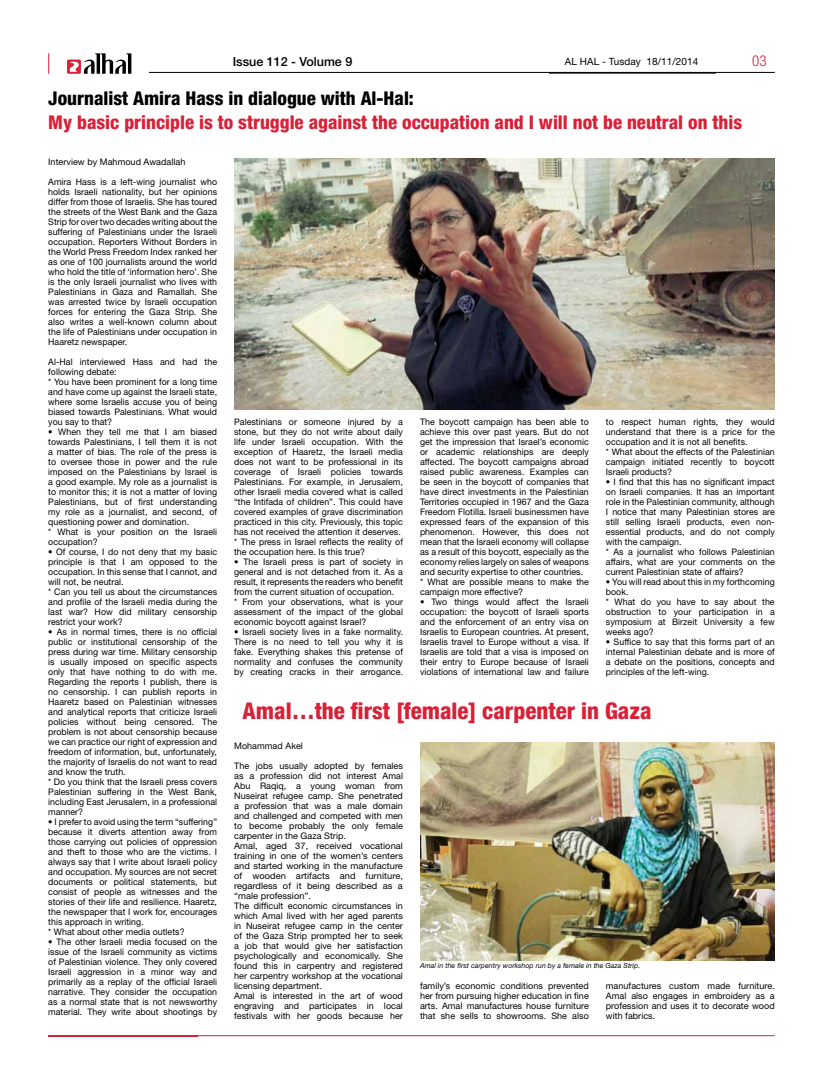
<style>
.page{position:relative;width:823px;height:1078px;background:#fff}
.page>*{position:absolute;margin:0;border:0;box-sizing:border-box;transform-origin:0 0}
.t1{font:800 condensed 23px "Helvetica Neue LT Std";color:#da2037}
.t2{font:800 condensed 19px "Helvetica Neue LT Std";color:#da2037}
.t3{font:800 condensed 19px "Helvetica Neue LT Std";color:#000}
.t4{font:300 condensed 15px "Helvetica Neue LT Std";color:#da2037}
.t5{font:500 12.5px "Helvetica Neue LT Std";color:#000}
.t6{font:10px "Helvetica Neue LT Std";letter-spacing:.005em;color:#000}
.t7{font:9px/10px "Helvetica Neue LT Std";letter-spacing:.005em;color:#000}
.t8{font:italic 7px "Helvetica Neue LT Std";letter-spacing:.005em;color:#000}
</style>
<div class="page">
<hr style="left:549px;top:73px;width:166px;height:1px;background:#da2037">
<hr style="left:149px;top:72px;width:625px;height:1px;background:#000">
<svg style="left:48px;top:53px;width:1px;height:21px"></svg>
<svg style="left:67px;top:60px;width:14px;height:14px"></svg>
<svg style="left:68px;top:53px;width:63px;height:21px"></svg>
<hr style="left:48px;top:1035px;width:726px;height:1px;background:#da2037">
<img style="left:420px;top:742px;width:354px;height:218px">
<img style="left:234px;top:158px;width:540px;height:251px">
<h3 class="t5" style="left:232px;top:54px;width:121px">Issue 112 - Volume 9</h3>
<p class="t6" style="left:564px;top:56px;width:135px">AL HAL - Tusday 18/11/2014</p>
<h3 class="t4" style="left:751px;top:52px;width:16px">03</h3>
<h2 class="t3" style="left:48px;top:86px;width:367px">Journalist Amira Hass in dialogue with Al-Hal:</h2>
<h2 class="t2" style="left:48px;top:110px;width:695px">My basic principle is to struggle against the occupation and I will not be neutral on this</h2>
<p class="t7" style="left:48px;top:156px;width:138px">Interview by Mahmoud Awadallah</p>
<p class="t7" style="left:48px;top:176px;width:170px;text-align:justify">Amira Hass is a left-wing journalist who holds Israeli nationality, but her opinions differ from those of Israelis. She has toured the streets of the West Bank and the Gaza Strip for over two decades writing about the suffering of Palestinians under the Israeli occupation. Reporters Without Borders in the World Press Freedom Index ranked her as one of 100 journalists around the world who hold the title of ‘information hero’. She is the only Israeli journalist who lives with Palestinians in Gaza and Ramallah. She was arrested twice by Israeli occupation forces for entering the Gaza Strip. She also writes a well-known column about the life of Palestinians under occupation in Haaretz newspaper.</p>
<p class="t7" style="left:48px;top:356px;width:170px">Al-Hal interviewed Hass and had the following debate:<br>* You have been prominent for a long time and have come up against the Israeli state, where some Israelis accuse you of being biased towards Palestinians. What would you say to that?</p>
<p class="t7" style="left:48px;top:426px;width:170px">• When they tell me that I am biased towards Palestinians, I tell them it is not a matter of bias. The role of the press is to oversee those in power and the rule imposed on the Palestinians by Israel is a good example. My role as a journalist is to monitor this; it is not a matter of loving Palestinians, but of first understanding my role as a journalist, and second, of questioning power and domination.<br>* What is your position on the Israeli occupation?</p>
<p class="t7" style="left:48px;top:546px;width:170px">• Of course, I do not deny that my basic principle is that I am opposed to the occupation. In this sense that I cannot, and will not, be neutral.<br>* Can you tell us about the circumstances and profile of the Israeli media during the last war? How did military censorship restrict your work?</p>
<p class="t7" style="left:48px;top:626px;width:170px">• As in normal times, there is no official public or institutional censorship of the press during war time. Military censorship is usually imposed on specific aspects only that have nothing to do with me.<br>Regarding the reports I publish, there is no censorship. I can publish reports in Haaretz based on Palestinian witnesses and analytical reports that criticize Israeli policies without being censored. The problem is not about censorship because we can practice our right of expression and freedom of information, but, unfortunately, the majority of Israelis do not want to read and know the truth.<br>* Do you think that the Israeli press covers Palestinian suffering in the West Bank, including East Jerusalem, in a professional manner?</p>
<p class="t7" style="left:48px;top:816px;width:170px">• I prefer to avoid using the term “suffering” because it diverts attention away from those carrying out policies of oppression and theft to those who are the victims. I always say that I write about Israeli policy and occupation. My sources are not secret documents or political statements, but consist of people as witnesses and the stories of their life and resilience. Haaretz, the newspaper that I work for, encourages this approach in writing.<br>* What about other media outlets?</p>
<p class="t7" style="left:48px;top:936px;width:170px;text-align:justify">• The other Israeli media focused on the issue of the Israeli community as victims of Palestinian violence. They only covered Israeli aggression in a minor way and primarily as a replay of the official Israeli narrative. They consider the occupation as a normal state that is not newsworthy material. They write about shootings by</p>
<p class="t7" style="left:234px;top:416px;width:170px">Palestinians or someone injured by a stone, but they do not write about daily life under Israeli occupation. With the exception of Haaretz, the Israeli media does not want to be professional in its coverage of Israeli policies towards Palestinians. For example, in Jerusalem, other Israeli media covered what is called “the Intifada of children”. This could have covered examples of grave discrimination practiced in this city. Previously, this topic has not received the attention it deserves. * The press in Israel reflects the reality of the occupation here. Is this true?</p>
<p class="t7" style="left:234px;top:556px;width:170px">• The Israeli press is part of society in general and is not detached from it. As a result, it represents the readers who benefit from the current situation of occupation.<br>* From your observations, what is your assessment of the impact of the global economic boycott against Israel?</p>
<p class="t7" style="left:234px;top:626px;width:170px;text-align:justify">• Israeli society lives in a fake normality.<br>There is no need to tell you why it is fake. Everything shakes this pretense of normality and confuses the community by creating cracks in their arrogance.</p>
<p class="t7" style="left:420px;top:416px;width:170px">The boycott campaign has been able to achieve this over past years. But do not get the impression that Israel’s economic or academic relationships are deeply affected. The boycott campaigns abroad raised public awareness. Examples can be seen in the boycott of companies that have direct investments in the Palestinian Territories occupied in 1967 and the Gaza Freedom Flotilla. Israeli businessmen have expressed fears of the expansion of this phenomenon. However, this does not mean that the Israeli economy will collapse as a result of this boycott, especially as the economy relies largely on sales of weapons and security expertise to other countries.<br>* What are possible means to make the campaign more effective?</p>
<p class="t7" style="left:420px;top:596px;width:170px;text-align:justify">• Two things would affect the Israeli occupation: the boycott of Israeli sports and the enforcement of an entry visa on Israelis to European countries. At present, Israelis travel to Europe without a visa. If Israelis are told that a visa is imposed on their entry to Europe because of Israeli violations of international law and failure</p>
<p class="t7" style="left:605px;top:416px;width:170px">to respect human rights, they would understand that there is a price for the occupation and it is not all benefits.<br>* What about the effects of the Palestinian campaign initiated recently to boycott Israeli products?</p>
<p class="t7" style="left:605px;top:476px;width:170px">• I find that this has no significant impact on Israeli companies. It has an important role in the Palestinian community, although I notice that many Palestinian stores are still selling Israeli products, even non&shy;essential products, and do not comply with the campaign.<br>* As a journalist who follows Palestinian affairs, what are your comments on the current Palestinian state of affairs?</p>
<p class="t7" style="left:605px;top:576px;width:170px">• You will read about this in my forthcoming book.<br>* What do you have to say about the obstruction to your participation in a symposium at Birzeit University a few weeks ago?</p>
<p class="t7" style="left:605px;top:636px;width:170px;text-align:justify">• Suffice to say that this forms part of an internal Palestinian debate and is more of a debate on the positions, concepts and principles of the left-wing.</p>
<h1 class="t1" style="left:242px;top:696px;width:410px">Amal…the first [female] carpenter in Gaza</h1>
<p class="t7" style="left:234px;top:740px;width:70px">Mohammad Akel</p>
<p class="t7" style="left:234px;top:760px;width:170px">The jobs usually adopted by females as a profession did not interest Amal Abu Raqiq, a young woman from Nuseirat refugee camp. She penetrated a profession that was a male domain and challenged and competed with men to become probably the only female carpenter in the Gaza Strip.<br>Amal, aged 37, received vocational training in one of the women’s centers and started working in the manufacture of wooden artifacts and furniture, regardless of it being described as a “male profession”.<br>The difficult economic circumstances in which Amal lived with her aged parents in Nuseirat refugee camp in the center of the Gaza Strip prompted her to seek a job that would give her satisfaction psychologically and economically. She found this in carpentry and registered her carpentry workshop at the vocational licensing department.<br>Amal is interested in the art of wood engraving and participates in local festivals with her goods because her</p>
<p class="t8" style="left:420px;top:961px;width:222px">Amal in the first carpentry workshop run by a female in the Gaza Strip.</p>
<p class="t7" style="left:420px;top:980px;width:170px;text-align:justify">family’s economic conditions prevented her from pursuing higher education in fine arts. Amal manufactures house furniture that she sells to showrooms. She also</p>
<p class="t7" style="left:605px;top:980px;width:170px;text-align:justify">manufactures custom made furniture.<br>Amal also engages in embroidery as a profession and uses it to decorate wood with fabrics.</p>
</div>
